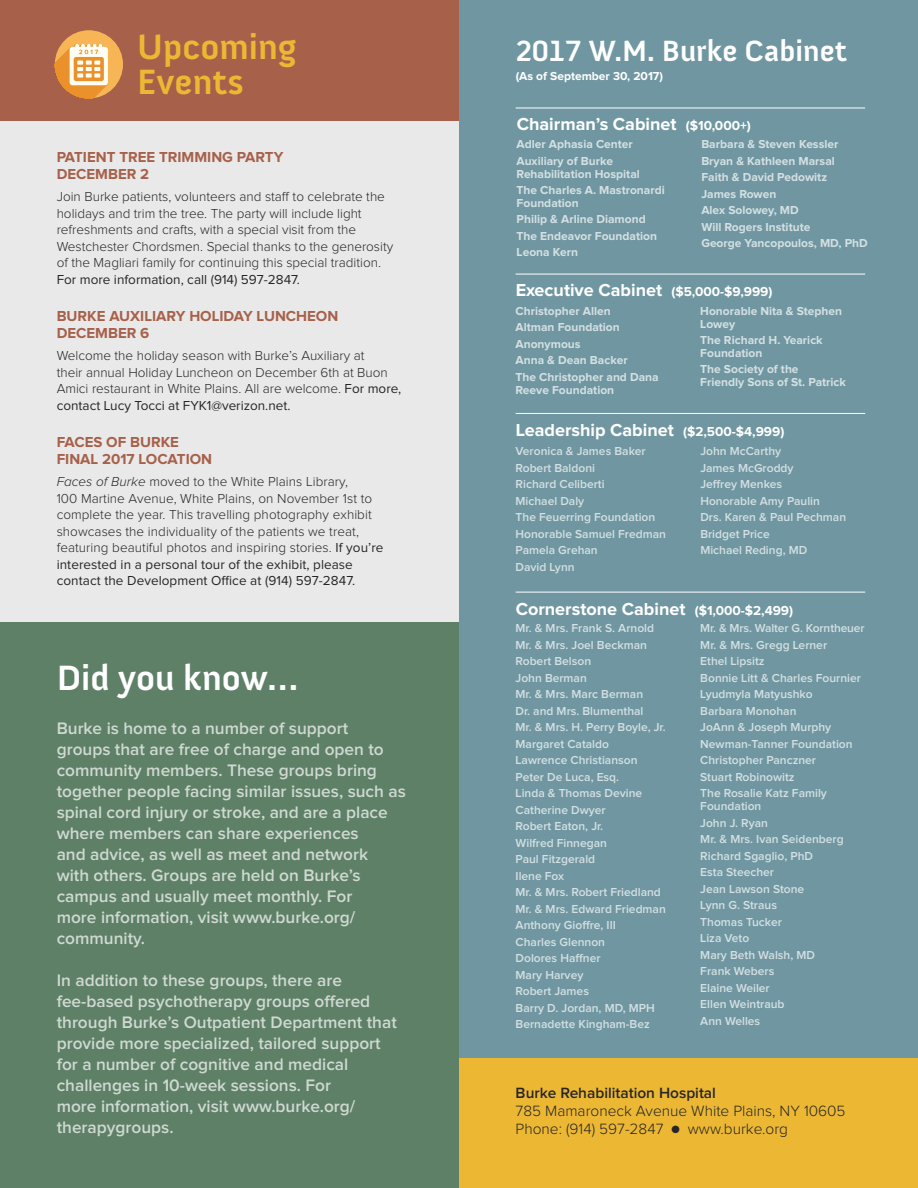
<style>
.page{position:relative;width:918px;height:1188px;background:#fff}
.page>*{position:absolute;margin:0;border:0;box-sizing:border-box;transform-origin:0 0}
.t1{font:700 36px/34.5px "Anivers";color:#ecb834}
.t2{font:700 36px "Anivers";color:#fff}
.t3{font:700 30px "Anivers";color:#fff}
.t4{font:700 18px "Proxima Nova";color:#fff}
.t5{font:600 17.25px/21px "Proxima Nova";color:#cfd9d1}
.t6{font:300 15.45px/18px "Proxima Nova";color:#272627}
.t7{font:600 15.45px "Proxima Nova";color:#272627}
.t8{font:700 15px/16.5px "Proxima Nova";color:#a7614a}
.t9{font:300 13.5px/16.5px "Proxima Nova";color:#272627}
.t10{font:13.5px "Proxima Nova";color:#272627}
.t11{font:600 12px/16.5px "Proxima Nova";color:#d4e0e3}
.t12{font:700 12px/16.5px "Proxima Nova";color:#d4e0e3}
.t13{font:700 12px "Proxima Nova";color:#fff}
.s1{font-weight:400}
.s2{font-style:italic}
.s3{font-size:13.5px}
</style>
<div class="page">
<div style="left:0;top:0;width:468px;height:1071px;background:#e9e9e9"></div>
<div style="left:459px;top:1049px;width:459px;height:139px;background:#ecb834"></div>
<div style="left:0;top:622px;width:459px;height:566px;background:#5e8067"></div>
<div style="left:0;top:0;width:469px;height:122px;background:#a7614a"></div>
<div style="left:459px;top:0;width:459px;height:1058px;background:#7097a1"></div>
<hr style="left:516px;top:274px;width:349px;height:1px;background:#fff">
<hr style="left:516px;top:413px;width:349px;height:1px;background:#fff">
<hr style="left:516px;top:592px;width:349px;height:1px;background:#fff">
<hr style="left:516px;top:108px;width:349px;height:1px;background:#fff">
<div style="left:55px;top:30px;width:68px;height:68px;background:#f7b555;border-radius:50%"></div>
<svg style="left:55px;top:44px;width:53px;height:55px"></svg>
<h1 class="t1" style="left:137px;top:34px;width:161px">Upcoming<br>Events</h1>
<p class="t8" style="left:57px;top:150px;width:228px">PATIENT TREE TRIMMING PARTY<br>DECEMBER 2</p>
<p class="t9" style="left:57px;top:190px;width:338px">Join Burke patients, volunteers and staff to celebrate the holidays and trim the tree. The party will include light refreshments and crafts, with a special visit from the Westchester Chordsmen. Special thanks to the generosity of the Magliari family for continuing this special tradition.</p>
<p class="t10" style="left:57px;top:275px;width:245px">For more information, call (914) 597-2847.</p>
<p class="t8" style="left:57px;top:309px;width:283px">BURKE AUXILIARY HOLIDAY LUNCHEON<br>DECEMBER 6</p>
<p class="t9" style="left:57px;top:349px;width:346px">Welcome the holiday season with Burke’s Auxiliary at<br>their annual Holiday Luncheon on December 6th at Buon Amici restaurant in White Plains. All are welcome. <span class="s1">For more, contact Lucy Tocci at FYK1@verizon.net.</span></p>
<p class="t8" style="left:57px;top:435px;width:157px">FACES OF BURKE<br>FINAL 2017 LOCATION</p>
<p class="t9" style="left:57px;top:475px;width:328px"><span class="s2">Faces of Burke</span> moved to the White Plains Library,<br>100 Martine Avenue, White Plains, on November 1st to complete the year. This travelling photography exhibit showcases the individuality of the patients we treat, featuring beautiful photos and inspiring stories. <span class="s1">If you’re interested in a personal tour of the exhibit, please contact the Development Office at (914) 597-2847.</span></p>
<h1 class="t2" style="left:57px;top:666px;width:243px">Did you know…</h1>
<p class="t5" style="left:57px;top:720px;width:351px">Burke is home to a number of support groups that are free of charge and open to community members. These groups bring together people facing similar issues, such as spinal cord injury or stroke, and are a place where members can share experiences<br>and advice, as well as meet and network<br>with others. Groups are held on Burke’s campus and usually meet monthly. For<br>more information, visit www.burke.org/ community.</p>
<p class="t5" style="left:57px;top:972px;width:342px">In addition to these groups, there are fee-based psychotherapy groups offered through Burke’s Outpatient Department that provide more specialized, tailored support for a number of cognitive and medical challenges in 10-week sessions. For<br>more information, visit www.burke.org/ therapygroups.</p>
<h2 class="t3" style="left:516px;top:41px;width:333px">2017 W.M. Burke Cabinet</h2>
<p class="t13" style="left:516px;top:72px;width:149px">(As of September 30, 2017)</p>
<h3 class="t4" style="left:517px;top:118px;width:236px">Chairman’s Cabinet <span class="s3">($10,000+)</span></h3>
<p class="t12" style="left:517px;top:137px;width:118px">Adler Aphasia Center<br>Auxiliary of Burke</p>
<p class="t12" style="left:517px;top:167px;width:150px">Rehabilitation Hospital<br>The Charles A. Mastronardi</p>
<p class="t12" style="left:517px;top:196px;width:142px">Foundation<br>Philip &amp; Arline Diamond<br>The Endeavor Foundation<br>Leona Kern</p>
<p class="t12" style="left:701px;top:137px;width:168px">Barbara &amp; Steven Kessler<br>Bryan &amp; Kathleen Marsal<br>Faith &amp; David Pedowitz<br>James Rowen<br>Alex Solowey, MD<br>Will Rogers Institute<br>George Yancopoulos, MD, PhD</p>
<h3 class="t4" style="left:516px;top:284px;width:258px">Executive Cabinet <span class="s3">($5,000-$9,999)</span></h3>
<p class="t12" style="left:516px;top:304px;width:145px">Christopher Allen<br>Altman Foundation<br>Anonymous<br>Anna &amp; Dean Backer<br>The Christopher and Dana</p>
<p class="t12" style="left:516px;top:382px;width:100px">Reeve Foundation</p>
<p class="t12" style="left:700px;top:306px;width:143px;line-height:12.8px">Honorable Nita &amp; Stephen<br>Lowey</p>
<p class="t12" style="left:700px;top:335px;width:124px;line-height:12.8px">The Richard H. Yearick<br>Foundation</p>
<p class="t12" style="left:700px;top:364px;width:147px;line-height:12.8px">The Society of the<br>Friendly Sons of St. Patrick</p>
<h3 class="t4" style="left:516px;top:424px;width:270px">Leadership Cabinet <span class="s3">($2,500-$4,999)</span></h3>
<p class="t11" style="left:516px;top:444px;width:152px">Veronica &amp; James Baker<br>Robert Baldoni<br>Richard Celiberti<br>Michael Daly<br>The Feuerring Foundation<br>Honorable Samuel Fredman<br>Pamela Grehan<br>David Lynn</p>
<p class="t11" style="left:700px;top:444px;width:147px">John McCarthy<br>James McGroddy<br>Jeffrey Menkes<br>Honorable Amy Paulin<br>Drs. Karen &amp; Paul Pechman<br>Bridget Price<br>Michael Reding, MD</p>
<h3 class="t4" style="left:516px;top:603px;width:279px">Cornerstone Cabinet <span class="s3">($1,000-$2,499)</span></h3>
<p class="t11" style="left:516px;top:621px;width:152px">Mr. &amp; Mrs. Frank S. Arnold<br>Mr. &amp; Mrs. Joel Beckman<br>Robert Belson<br>John Berman<br>Mr. &amp; Mrs. Marc Berman<br>Dr. and Mrs. Blumenthal<br>Mr. &amp; Mrs. H. Perry Boyle, Jr.<br>Margaret Cataldo<br>Lawrence Christianson<br>Peter De Luca, Esq.<br>Linda &amp; Thomas Devine<br>Catherine Dwyer<br>Robert Eaton, Jr.<br>Wilfred Finnegan<br>Paul Fitzgerald<br>Ilene Fox<br>Mr. &amp; Mrs. Robert Friedland<br>Mr. &amp; Mrs. Edward Friedman<br>Anthony Gioffre, III<br>Charles Glennon<br>Dolores Haffner<br>Mary Harvey<br>Robert James<br>Barry D. Jordan, MD, MPH<br>Bernadette Kingham-Bez</p>
<p class="t11" style="left:700px;top:621px;width:166px">Mr. &amp; Mrs. Walter G. Korntheuer<br>Mr. &amp; Mrs. Gregg Lerner<br>Ethel Lipsitz<br>Bonnie Litt &amp; Charles Fournier<br>Lyudmyla Matyushko<br>Barbara Monohan<br>JoAnn &amp; Joseph Murphy<br>Newman-Tanner Foundation<br>Christopher Panczner<br>Stuart Robinowitz<br>The Rosalie Katz Family</p>
<p class="t11" style="left:700px;top:799px;width:145px">Foundation<br>John J. Ryan<br>Mr. &amp; Mrs. Ivan Seidenberg<br>Richard Sgaglio, PhD<br>Esta Steecher<br>Jean Lawson Stone<br>Lynn G. Straus<br>Thomas Tucker<br>Liza Veto<br>Mary Beth Walsh, MD<br>Frank Webers<br>Elaine Weiler<br>Ellen Weintraub<br>Ann Welles</p>
<p class="t7" style="left:516px;top:1088px;width:202px">Burke Rehabilitation Hospital</p>
<p class="t6" style="left:516px;top:1103px;width:331px">785 Mamaroneck Avenue White Plains, NY 10605<br>Phone: (914) 597-2847 ● www.burke.org</p>
</div>
